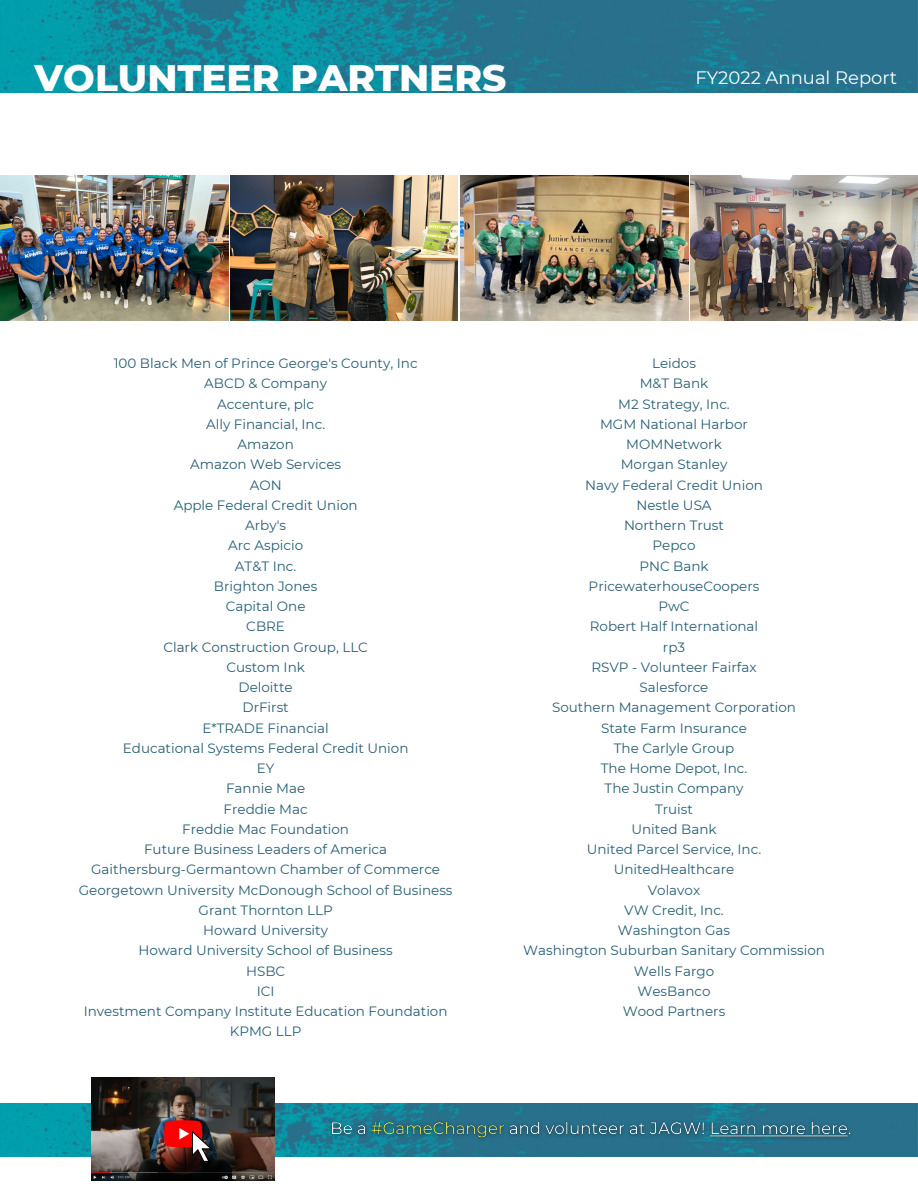
<style>
.page{position:relative;width:918px;height:1188px;background:#fff}
.page>*{position:absolute;margin:0;border:0;box-sizing:border-box;transform-origin:0 0}
.t1{font:800 37.5px "Montserrat";color:#fff}
.t2{font:18px "Montserrat";color:#fff}
.t3{font:13.5px/20.2px "Montserrat";color:#285e74;text-align:center}
</style>
<div class="page">
<img style="left:231px;top:175px;width:227px;height:145px">
<img style="left:460px;top:175px;width:228px;height:145px">
<img style="left:691px;top:175px;width:227px;height:145px">
<img style="left:0;top:175px;width:228px;height:145px">
<img style="left:0;top:0;width:918px;height:92px">
<img style="left:0;top:1103px;width:918px;height:53px">
<img style="left:91px;top:1078px;width:184px;height:102px">
<svg style="left:164px;top:1120px;width:47px;height:42px;background:#a43130"></svg>
<img style="left:323px;top:1112px;width:535px;height:35px">
<h1 class="t1" style="left:35px;top:55px;width:473px">VOLUNTEER PARTNERS</h1>
<h2 class="t2" style="left:696px;top:67px;width:203px">FY2022 Annual Report</h2>
<p class="t3" style="left:79px;top:353px;width:375px">100 Black Men of Prince George's County, Inc<br>ABCD &amp; Company<br>Accenture, plc<br>Ally Financial, Inc.<br>Amazon<br>Amazon Web Services<br>AON<br>Apple Federal Credit Union<br>Arby's<br>Arc Aspicio<br>AT&amp;T Inc.<br>Brighton Jones<br>Capital One<br>CBRE<br>Clark Construction Group, LLC<br>Custom Ink<br>Deloitte<br>DrFirst<br>E*TRADE Financial<br>Educational Systems Federal Credit Union<br>EY<br>Fannie Mae<br>Freddie Mac<br>Freddie Mac Foundation<br>Future Business Leaders of America<br>Gaithersburg-Germantown Chamber of Commerce<br>Georgetown University McDonough School of Business<br>Grant Thornton LLP<br>Howard University<br>Howard University School of Business<br>HSBC<br>ICI<br>Investment Company Institute Education Foundation<br>KPMG LLP</p>
<p class="t3" style="left:523px;top:353px;width:303px">Leidos<br>M&amp;T Bank<br>M2 Strategy, Inc.<br>MGM National Harbor<br>MOMNetwork<br>Morgan Stanley<br>Navy Federal Credit Union<br>Nestle USA<br>Northern Trust<br>Pepco<br>PNC Bank<br>PricewaterhouseCoopers<br>PwC<br>Robert Half International<br>rp3<br>RSVP - Volunteer Fairfax<br>Salesforce<br>Southern Management Corporation<br>State Farm Insurance<br>The Carlyle Group<br>The Home Depot, Inc.<br>The Justin Company<br>Truist<br>United Bank<br>United Parcel Service, Inc.<br>UnitedHealthcare<br>Volavox<br>VW Credit, Inc.<br>Washington Gas<br>Washington Suburban Sanitary Commission<br>Wells Fargo<br>WesBanco<br>Wood Partners</p>
</div>
